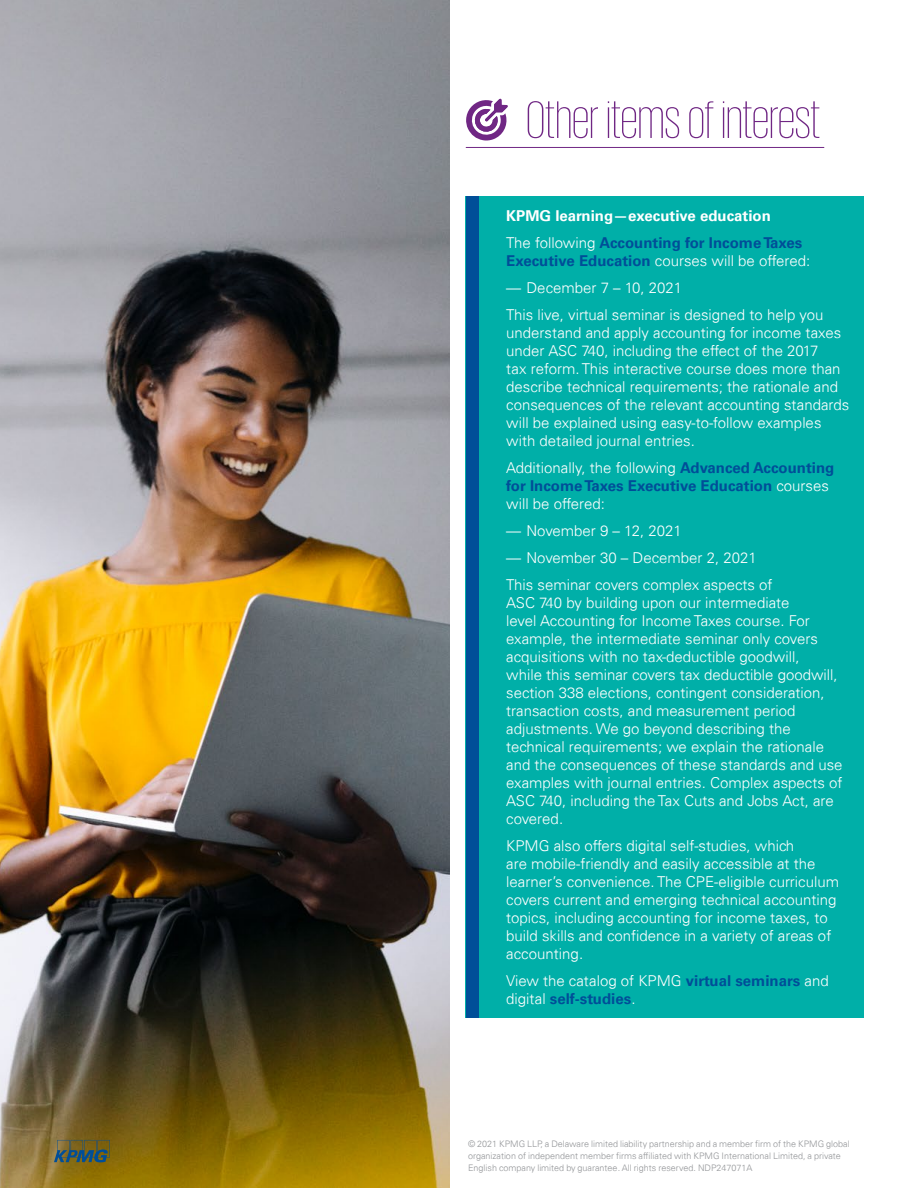
<style>
.page{position:relative;width:918px;height:1188px;background:#fff}
.page>*{position:absolute;margin:0;border:0;box-sizing:border-box;transform-origin:0 0}
.t1{font:200 54px "KPMG";color:#702784}
.t2{font:300 15px/18px "Univers 45";color:#fff}
.t3{font:700 15px/27px "Univers 65";color:#fff}
.t4{font:700 15px "Univers 65";color:#004e98}
.t5{font:300 9px/12px "Univers 45";color:#939598}
.s1{font-family:"Univers 45";font-weight:300}
.s2{color:#004e98}
.s3{font-family:"Univers 65";font-weight:700;color:#004e98}
.s4{font-family:"Univers 45";font-weight:300;color:#fff}
</style>
<div class="page">
<img style="left:0;top:0;width:450px;height:1188px">
<div style="left:466px;top:196px;width:398px;height:821px;background:#00afa8"></div>
<div style="left:466px;top:196px;width:12px;height:821px;background:#004e98"></div>
<hr style="left:466px;top:147px;width:358px;height:1px;background:#702784">
<svg style="left:466px;top:99px;width:42px;height:42px"></svg>
<svg style="left:54px;top:1140px;width:56px;height:22px"></svg>
<h1 class="t1" style="left:526px;top:94px;width:296px">Other items of interest</h1>
<p class="t3" style="left:506px;top:202px;width:298px">KPMG learning—executive education<br><span class="s1">The following</span> <span class="s2">Accounting for Income Taxes</span></p>
<p class="t2" style="left:506px;top:251px;width:306px"><span class="s3">Executive Education</span> courses will be offered:</p>
<p class="t2" style="left:506px;top:274px;width:319px;line-height:27px">— December 7 – 10, 2021<br>This live, virtual seminar is designed to help you</p>
<p class="t2" style="left:506px;top:323px;width:345px">understand and apply accounting for income taxes under ASC 740, including the effect of the 2017<br>tax reform. This interactive course does more than describe technical requirements; the rationale and consequences of the relevant accounting standards will be explained using easy-to-follow examples with detailed journal entries.</p>
<p class="t2" style="left:506px;top:458px;width:330px">Additionally, the following <span class="s3">Advanced Accounting</span></p>
<p class="t4" style="left:506px;top:477px;width:324px">for Income Taxes Executive Education <span class="s4">courses</span></p>
<p class="t2" style="left:506px;top:494px;width:100px">will be offered:</p>
<p class="t2" style="left:506px;top:521px;width:177px">— November 9 – 12, 2021</p>
<p class="t2" style="left:506px;top:544px;width:268px;line-height:27px">— November 30 – December 2, 2021<br>This seminar covers complex aspects of</p>
<p class="t2" style="left:506px;top:593px;width:338px">ASC 740 by building upon our intermediate<br>level Accounting for Income Taxes course. For example, the intermediate seminar only covers acquisitions with no tax-deductible goodwill,<br>while this seminar covers tax deductible goodwill, section 338 elections, contingent consideration, transaction costs, and measurement period adjustments. We go beyond describing the technical requirements; we explain the rationale and the consequences of these standards and use examples with journal entries. Complex aspects of ASC 740, including the Tax Cuts and Jobs Act, are covered.</p>
<p class="t2" style="left:506px;top:836px;width:334px">KPMG also offers digital self-studies, which<br>are mobile-friendly and easily accessible at the learner’s convenience. The CPE-eligible curriculum covers current and emerging technical accounting topics, including accounting for income taxes, to build skills and confidence in a variety of areas of accounting.</p>
<p class="t2" style="left:506px;top:971px;width:324px">View the catalog of KPMG <span class="s3">virtual seminars</span> and</p>
<p class="t4" style="left:506px;top:990px;width:131px"><span class="s4">digital</span> self-studies<span class="s4">.</span></p>
<p class="t5" style="left:468px;top:1138px;width:383px">© 2021 KPMG LLP, a Delaware limited liability partnership and a member firm of the KPMG global organization of independent member firms affiliated with KPMG International Limited, a private<br>English company limited by guarantee. All rights reserved. NDP247071A</p>
</div>
